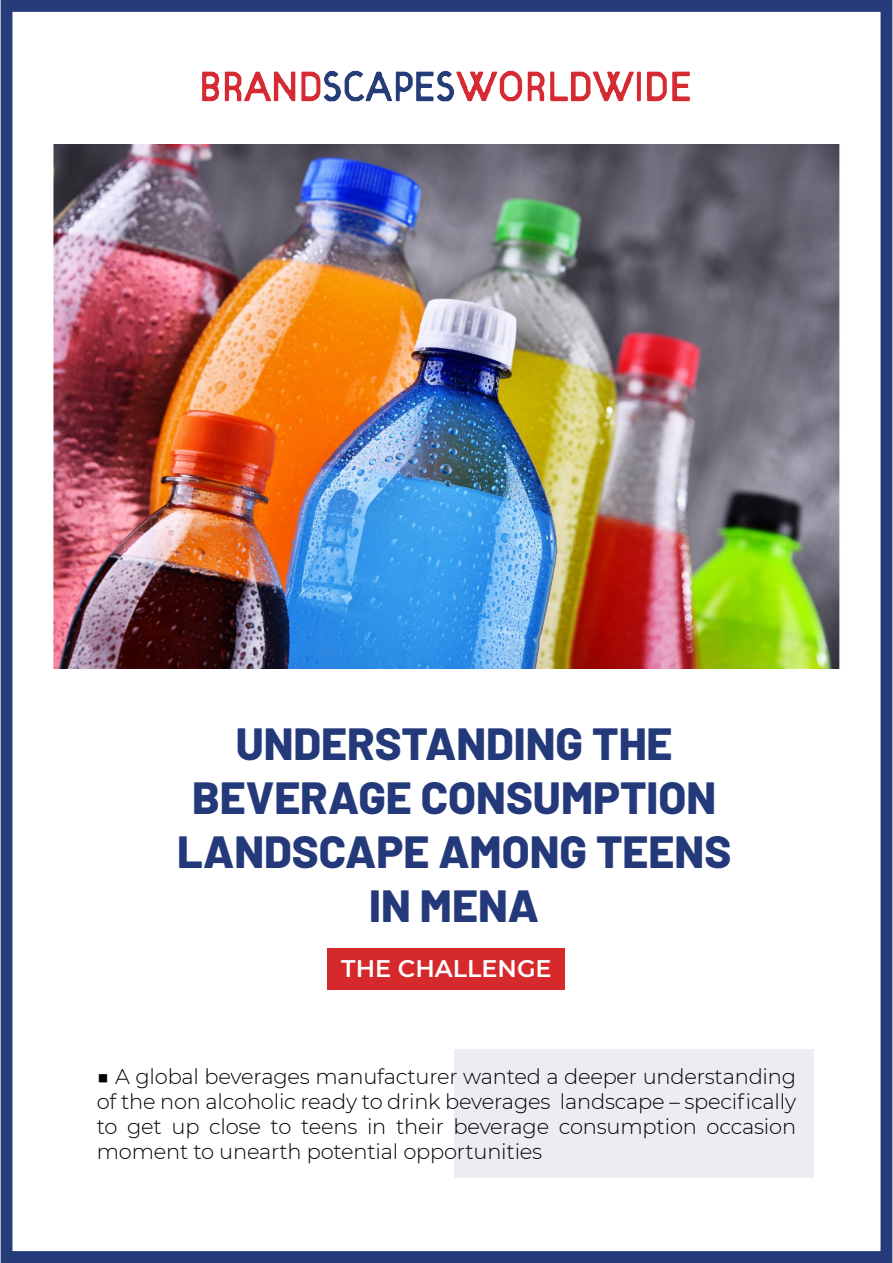
<style>
.page{position:relative;width:893px;height:1263px;background:#fff}
.page>*{position:absolute;margin:0;border:0;box-sizing:border-box;transform-origin:0 0}
.t1{font:800 45px/54px "Barlow";color:#23397a;text-align:center}
.t2{font:600 24px "Montserrat";color:#fff}
.t3{font:300 21px/25.2px "Montserrat";letter-spacing:-.01em;color:#000;text-align:justify}
</style>
<div class="page">
<img style="left:1px;top:0;width:891px;height:1263px">
<img style="left:200px;top:66px;width:493px;height:41px">
<h1 class="t1" style="left:177px;top:713px;width:556px">UNDERSTANDING THE<br>BEVERAGE CONSUMPTION<br>LANDSCAPE AMONG TEENS<br>IN MENA</h1>
<p class="t2" style="left:341px;top:951px;width:212px">THE CHALLENGE</p>
<p class="t3" style="left:97px;top:1063px;width:701px">■ A global beverages manufacturer wanted a deeper understanding of the non alcoholic ready to drink beverages landscape – specifically to get up close to teens in their beverage consumption occasion moment to unearth potential opportunities</p>
</div>
